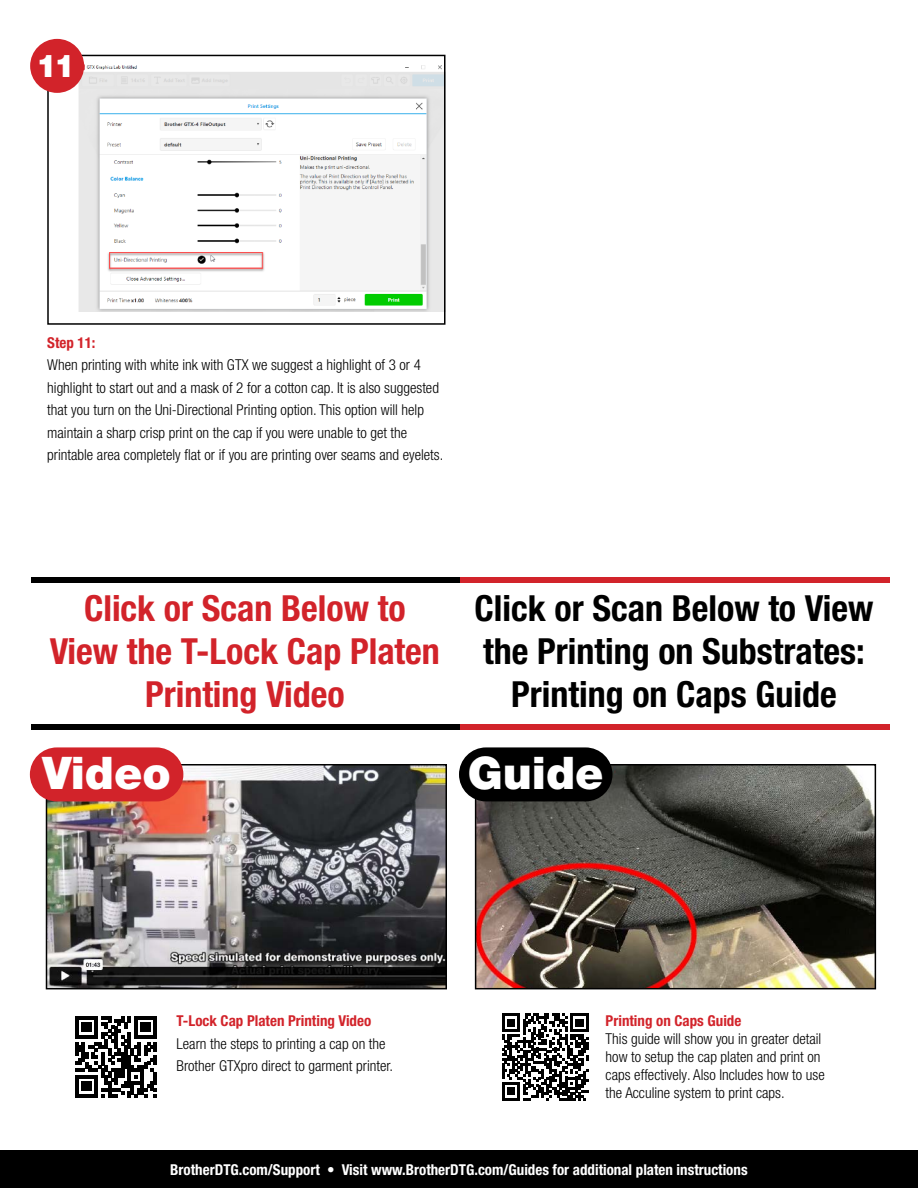
<style>
.page{position:relative;width:918px;height:1188px;background:#fff}
.page>*{position:absolute;margin:0;border:0;box-sizing:border-box;transform-origin:0 0}
.t1{font:900 45px "Helvetica Neue LT Pro";color:#fff}
.t2{font:700 condensed 36px/43.2px "Helvetica Neue LT Pro";color:#000;text-align:center}
.t3{font:700 condensed 36px/43.2px "Helvetica Neue LT Pro";color:#d2232a;text-align:center}
.t4{font:900 31.5px "Helvetica Neue LT Pro";color:#fff}
.t5{font:300 condensed 15px/22.5px "Helvetica Neue LT Pro";color:#000}
.t6{font:700 condensed 15px "Helvetica Neue LT Pro";color:#fff}
.t7{font:700 condensed 15px "Helvetica Neue LT Pro";color:#d2232a}
</style>
<div class="page">
<svg style="left:75px;top:1016px;width:82px;height:82px"></svg>
<svg style="left:502px;top:1013px;width:87px;height:87px"></svg>
<img style="left:45px;top:763px;width:402px;height:227px">
<div style="left:30px;top:747px;width:153px;height:54px;background:#d2232a;border-radius:27px"></div>
<img style="left:474px;top:764px;width:403px;height:226px">
<div style="left:459px;top:747px;width:154px;height:54px;background:#000;border-radius:27px"></div>
<div style="left:32px;top:578px;width:429px;height:5px;background:#000"></div>
<div style="left:461px;top:578px;width:429px;height:5px;background:#d2232a"></div>
<div style="left:32px;top:724px;width:429px;height:5px;background:#000"></div>
<div style="left:461px;top:724px;width:429px;height:5px;background:#d2232a"></div>
<div style="left:0;top:1151px;width:918px;height:37px;background:#000"></div>
<img style="left:78px;top:63px;width:365px;height:249px">
<div style="left:47px;top:55px;width:399px;height:270px;border:2px solid #000"></div>
<div style="left:30px;top:39px;width:54px;height:54px;background:#d2232a;border-radius:50%"></div>
<h3 class="t4" style="left:36px;top:47px;width:40px">11</h3>
<p class="t7" style="left:47px;top:333px;width:50px">Step 11:</p>
<p class="t5" style="left:47px;top:353px;width:398px">When printing with white ink with GTX we suggest a highlight of 3 or 4 highlight to start out and a mask of 2 for a cotton cap. It is also suggested that you turn on the Uni-Directional Printing option. This option will help maintain a sharp crisp print on the cap if you were unable to get the printable area completely flat or if you are printing over seams and eyelets.</p>
<h2 class="t3" style="left:50px;top:587px;width:392px">Click or Scan Below to<br>View the T-Lock Cap Platen<br>Printing Video</h2>
<h2 class="t2" style="left:475px;top:587px;width:400px">Click or Scan Below to View the Printing on Substrates:<br>Printing on Caps Guide</h2>
<h1 class="t1" style="left:42px;top:745px;width:130px">Video</h1>
<h1 class="t1" style="left:468px;top:745px;width:137px">Guide</h1>
<p class="t7" style="left:177px;top:1012px;width:196px">T-Lock Cap Platen Printing Video</p>
<p class="t5" style="left:177px;top:1032px;width:218px">Learn the steps to printing a cap on the<br>Brother GTXpro direct to garment printer.</p>
<p class="t7" style="left:606px;top:1012px;width:137px">Printing on Caps Guide</p>
<p class="t5" style="left:606px;top:1030px;width:221px;line-height:18px">This guide will show you in greater detail how to setup the cap platen and print on caps effectively. Also Includes how to use the Acculine system to print caps.</p>
<p class="t6" style="left:170px;top:1161px;width:579px">BrotherDTG.com/Support • Visit www.BrotherDTG.com/Guides for additional platen instructions</p>
</div>
